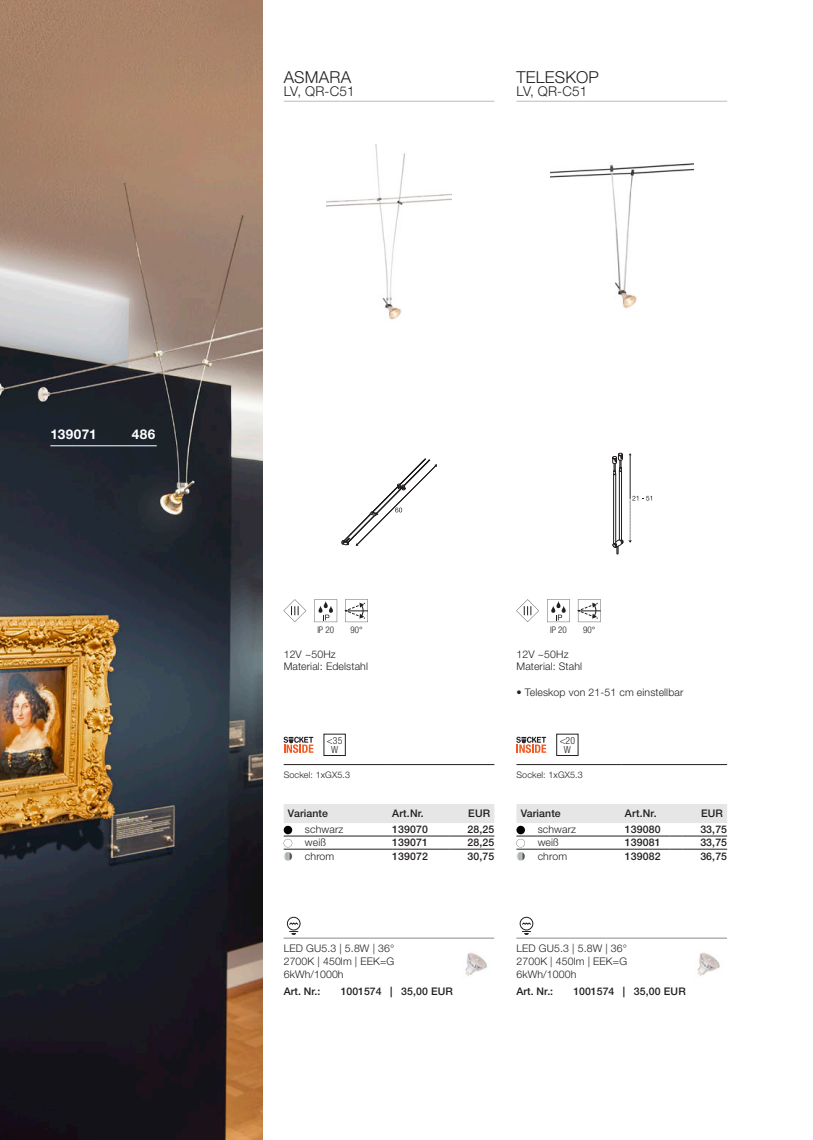
<style>
.page{position:relative;width:813px;height:1140px;background:#fff}
.page>*{position:absolute;margin:0;border:0;box-sizing:border-box;transform-origin:0 0}
.t1{font:300 16.5px "Helvetica Neue LTW1 G";letter-spacing:.01em;color:#231f20}
.t2{font:300 13.5px "Helvetica Neue LTW1 G";letter-spacing:.01em;color:#231f20}
.t3{font:700 13.5px "Helvetica Neue LTW1 G";letter-spacing:.04em;color:#fff}
.t4{font:300 10.5px/12.8px "Helvetica Neue LTW1 G";letter-spacing:.01em;color:#231f20}
.t5{font:500 10.5px "Helvetica Neue LTW1 G";letter-spacing:.01em;color:#231f20}
.t6{font:300 condensed 9.75px/9px "Helvetica Neue LTW1 G";color:#231f20;text-align:center}
.t7{font:300 9px "Helvetica Neue LTW1 G";letter-spacing:.01em;color:#231f20}
.t8{font:300 condensed 9px "Helvetica Neue LTW1 G";color:#231f20}
</style>
<div class="page">
<hr style="left:283px;top:101px;width:211px;height:1px;background:#bcbdc0">
<img style="left:326px;top:144px;width:125px;height:176px">
<svg style="left:341px;top:458px;width:96px;height:88px"></svg>
<svg style="left:283px;top:599px;width:23px;height:23px"></svg>
<svg style="left:314px;top:599px;width:23px;height:23px"></svg>
<svg style="left:344px;top:599px;width:24px;height:23px"></svg>
<svg style="left:283px;top:736px;width:30px;height:17px"></svg>
<hr style="left:283px;top:937px;width:211px;height:1px;background:#8a8c8f">
<svg style="left:289px;top:931px;width:9px;height:4px"></svg>
<div style="left:287px;top:917px;width:13px;height:13px;border:1px solid #231f20;border-radius:50%"></div>
<svg style="left:289px;top:922px;width:9px;height:3px"></svg>
<img style="left:465px;top:952px;width:22px;height:24px">
<hr style="left:516px;top:101px;width:210px;height:1px;background:#bcbdc0">
<img style="left:550px;top:163px;width:143px;height:146px">
<svg style="left:612px;top:452px;width:39px;height:102px"></svg>
<svg style="left:516px;top:599px;width:22px;height:23px"></svg>
<svg style="left:547px;top:599px;width:22px;height:23px"></svg>
<svg style="left:577px;top:599px;width:23px;height:23px"></svg>
<svg style="left:516px;top:736px;width:30px;height:17px"></svg>
<hr style="left:516px;top:937px;width:210px;height:1px;background:#8a8c8f">
<svg style="left:522px;top:931px;width:8px;height:4px"></svg>
<div style="left:519px;top:917px;width:14px;height:13px;border:1px solid #231f20;border-radius:50%"></div>
<svg style="left:522px;top:922px;width:9px;height:3px"></svg>
<img style="left:697px;top:952px;width:23px;height:24px">
<img style="left:0;top:0;width:262px;height:1140px">
<hr style="left:50px;top:445px;width:107px;height:1px;background:#fff">
<svg style="left:283px;top:825px;width:9px;height:9px"></svg>
<div style="left:516px;top:825px;width:8px;height:9px;background:#000001;border-radius:50%"></div>
<hr style="left:283px;top:764px;width:106px;height:1px;background:#231f20">
<hr style="left:389px;top:764px;width:105px;height:1px;background:#231f20">
<div style="left:284px;top:804px;width:210px;height:19px;background:#e6e6e6"></div>
<hr style="left:305px;top:835px;width:87px;height:1px;background:#231f20">
<hr style="left:392px;top:835px;width:44px;height:1px;background:#231f20">
<svg style="left:436px;top:835px;width:13px;height:1px"></svg>
<hr style="left:449px;top:835px;width:45px;height:1px;background:#231f20">
<svg style="left:283px;top:835px;width:22px;height:25px"></svg>
<hr style="left:305px;top:849px;width:87px;height:1px;background:#231f20">
<hr style="left:392px;top:849px;width:44px;height:1px;background:#231f20">
<svg style="left:436px;top:849px;width:13px;height:1px"></svg>
<hr style="left:449px;top:849px;width:45px;height:1px;background:#231f20">
<div style="left:556px;top:733px;width:22px;height:23px;border:1px solid #231f20"></div>
<hr style="left:516px;top:764px;width:105px;height:1px;background:#231f20">
<hr style="left:621px;top:764px;width:105px;height:1px;background:#231f20">
<div style="left:516px;top:804px;width:210px;height:19px;background:#e6e6e6"></div>
<hr style="left:537px;top:835px;width:87px;height:1px;background:#231f20">
<hr style="left:624px;top:835px;width:45px;height:1px;background:#231f20">
<svg style="left:669px;top:835px;width:13px;height:1px"></svg>
<hr style="left:682px;top:835px;width:44px;height:1px;background:#231f20">
<svg style="left:516px;top:835px;width:21px;height:25px"></svg>
<hr style="left:537px;top:849px;width:87px;height:1px;background:#231f20">
<hr style="left:624px;top:849px;width:45px;height:1px;background:#231f20">
<svg style="left:669px;top:849px;width:13px;height:1px"></svg>
<hr style="left:682px;top:849px;width:44px;height:1px;background:#231f20">
<h1 class="t1" style="left:283px;top:67px;width:69px">ASMARA</h1>
<p class="t2" style="left:283px;top:83px;width:72px">LV, QR-C51</p>
<h1 class="t1" style="left:516px;top:67px;width:84px">TELESKOP</h1>
<p class="t2" style="left:516px;top:83px;width:72px">LV, QR-C51</p>
<p class="t3" style="left:50px;top:426px;width:48px">139071</p>
<p class="t3" style="left:132px;top:426px;width:25px">486</p>
<p class="t8" style="left:317px;top:624px;width:18px">IP 20</p>
<p class="t8" style="left:350px;top:624px;width:14px">90°</p>
<p class="t8" style="left:550px;top:624px;width:18px">IP 20</p>
<p class="t8" style="left:583px;top:624px;width:14px">90°</p>
<p class="t4" style="left:283px;top:647px;width:86px">12V ~50Hz<br>Material: Edelstahl</p>
<p class="t6" style="left:327px;top:736px;width:17px">&lt;35<br>W</p>
<p class="t7" style="left:283px;top:769px;width:68px">Sockel: 1xGX5.3</p>
<p class="t5" style="left:288px;top:807px;width:42px">Variante</p>
<p class="t5" style="left:392px;top:807px;width:33px">Art.Nr.</p>
<p class="t5" style="left:468px;top:807px;width:23px">EUR</p>
<p class="t4" style="left:305px;top:823px;width:40px">schwarz</p>
<p class="t5" style="left:392px;top:823px;width:37px">139070</p>
<p class="t5" style="left:467px;top:823px;width:28px">28,25</p>
<p class="t4" style="left:305px;top:836px;width:23px">weiß</p>
<p class="t5" style="left:392px;top:836px;width:37px">139071</p>
<p class="t5" style="left:467px;top:836px;width:28px">28,25</p>
<p class="t4" style="left:305px;top:849px;width:31px">chrom</p>
<p class="t5" style="left:392px;top:849px;width:37px">139072</p>
<p class="t5" style="left:467px;top:849px;width:28px">30,75</p>
<p class="t4" style="left:516px;top:647px;width:67px">12V ~50Hz<br>Material: Stahl</p>
<p class="t4" style="left:516px;top:686px;width:168px">• Teleskop von 21-51 cm einstellbar</p>
<p class="t6" style="left:559px;top:736px;width:17px">&lt;20<br>W</p>
<p class="t7" style="left:516px;top:769px;width:68px">Sockel: 1xGX5.3</p>
<p class="t5" style="left:520px;top:807px;width:42px">Variante</p>
<p class="t5" style="left:624px;top:807px;width:33px">Art.Nr.</p>
<p class="t5" style="left:700px;top:807px;width:23px">EUR</p>
<p class="t4" style="left:537px;top:823px;width:40px">schwarz</p>
<p class="t5" style="left:624px;top:823px;width:37px">139080</p>
<p class="t5" style="left:700px;top:823px;width:28px">33,75</p>
<p class="t4" style="left:537px;top:836px;width:23px">weiß</p>
<p class="t5" style="left:624px;top:836px;width:37px">139081</p>
<p class="t5" style="left:700px;top:836px;width:28px">33,75</p>
<p class="t4" style="left:537px;top:849px;width:31px">chrom</p>
<p class="t5" style="left:624px;top:849px;width:37px">139082</p>
<p class="t5" style="left:700px;top:849px;width:28px">36,75</p>
<p class="t4" style="left:283px;top:942px;width:112px;text-align:justify">LED GU5.3 | 5.8W | 36° 2700K | 450lm | EEK=G 6kWh/1000h</p>
<p class="t5" style="left:283px;top:985px;width:38px">Art. Nr.:</p>
<p class="t5" style="left:340px;top:985px;width:114px">1001574 | 35,00 EUR</p>
<p class="t4" style="left:516px;top:942px;width:112px;text-align:justify">LED GU5.3 | 5.8W | 36° 2700K | 450lm | EEK=G 6kWh/1000h</p>
<p class="t5" style="left:516px;top:985px;width:38px">Art. Nr.:</p>
<p class="t5" style="left:573px;top:985px;width:114px">1001574 | 35,00 EUR</p>
</div>
